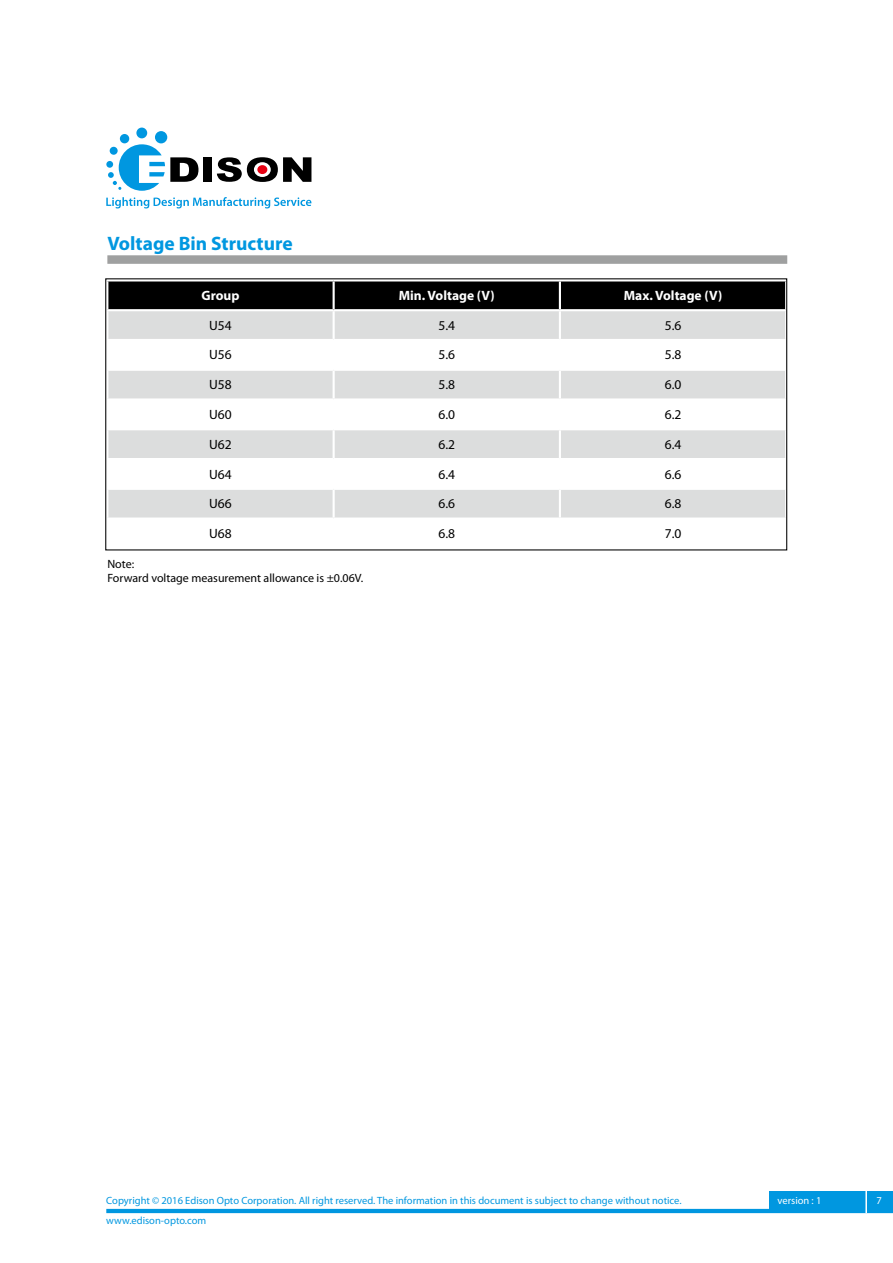
<style>
.page{position:relative;width:893px;height:1263px;background:#fff}
.page>*{position:absolute;margin:0;border:0;box-sizing:border-box;transform-origin:0 0}
.t1{font:700 19.5px "Myriad Pro";color:#0097e0}
.t2{font:13.5px "Myriad Pro";color:#000}
.t3{font:700 13.5px "Myriad Pro";color:#fff}
.t4{font:12px/14.4px "Myriad Pro";color:#000}
.t5{font:10.5px "Myriad Pro";color:#0097e0}
.t6{font:10.5px "Myriad Pro";color:#fff}
</style>
<div class="page">
<hr style="left:106px;top:1209px;width:787px;height:4px;background:#0097e0">
<div style="left:769px;top:1191px;width:124px;height:20px;background:#0097e0"></div>
<hr style="left:865px;top:1189px;width:2px;height:24px;background:#fff">
<svg style="left:106px;top:197px;width:205px;height:11px"></svg>
<div style="left:155px;top:131px;width:12px;height:12px;background:#0097e0;border-radius:50%"></div>
<div style="left:136px;top:128px;width:11px;height:10px;background:#0097e0;border-radius:50%"></div>
<div style="left:120px;top:134px;width:9px;height:9px;background:#0097e0;border-radius:50%"></div>
<div style="left:203px;top:157px;width:9px;height:25px;background:#000"></div>
<svg style="left:217px;top:157px;width:94px;height:25px"></svg>
<div style="left:257px;top:165px;width:10px;height:9px;background:#e60012;border-radius:50%"></div>
<svg style="left:108px;top:144px;width:90px;height:47px"></svg>
<div style="left:107px;top:255px;width:680px;height:9px;background:#9fa0a0"></div>
<div style="left:108px;top:281px;width:677px;height:28px;background:#000"></div>
<svg style="left:108px;top:311px;width:677px;height:206px;fill:#dcdddd"></svg>
<hr style="left:333px;top:281px;width:2px;height:28px;background:#fff">
<hr style="left:559px;top:281px;width:2px;height:28px;background:#fff">
<hr style="left:106px;top:369px;width:228px;height:2px;background:#fff">
<hr style="left:106px;top:428px;width:228px;height:2px;background:#fff">
<hr style="left:106px;top:488px;width:228px;height:2px;background:#fff">
<hr style="left:333px;top:341px;width:2px;height:28px;background:#fff">
<hr style="left:334px;top:369px;width:226px;height:2px;background:#fff">
<hr style="left:333px;top:371px;width:2px;height:27px;background:#fff">
<hr style="left:333px;top:401px;width:2px;height:27px;background:#fff">
<hr style="left:334px;top:428px;width:226px;height:2px;background:#fff">
<hr style="left:333px;top:430px;width:2px;height:28px;background:#fff">
<hr style="left:334px;top:488px;width:226px;height:2px;background:#fff">
<hr style="left:333px;top:490px;width:2px;height:27px;background:#fff">
<hr style="left:559px;top:341px;width:2px;height:28px;background:#fff">
<hr style="left:560px;top:369px;width:227px;height:2px;background:#fff">
<hr style="left:559px;top:371px;width:2px;height:27px;background:#fff">
<hr style="left:559px;top:401px;width:2px;height:27px;background:#fff">
<hr style="left:560px;top:428px;width:227px;height:2px;background:#fff">
<hr style="left:559px;top:430px;width:2px;height:28px;background:#fff">
<hr style="left:560px;top:488px;width:227px;height:2px;background:#fff">
<hr style="left:559px;top:490px;width:2px;height:27px;background:#fff">
<hr style="left:106px;top:398px;width:228px;height:3px;background:#fff">
<hr style="left:106px;top:458px;width:228px;height:2px;background:#fff">
<hr style="left:334px;top:398px;width:226px;height:3px;background:#fff">
<hr style="left:334px;top:458px;width:226px;height:2px;background:#fff">
<hr style="left:333px;top:460px;width:2px;height:28px;background:#fff">
<hr style="left:560px;top:398px;width:227px;height:3px;background:#fff">
<hr style="left:560px;top:458px;width:227px;height:2px;background:#fff">
<hr style="left:559px;top:460px;width:2px;height:28px;background:#fff">
<hr style="left:106px;top:339px;width:228px;height:2px;background:#fff">
<hr style="left:333px;top:311px;width:2px;height:28px;background:#fff">
<hr style="left:334px;top:339px;width:226px;height:2px;background:#fff">
<hr style="left:559px;top:311px;width:2px;height:28px;background:#fff">
<hr style="left:560px;top:339px;width:227px;height:2px;background:#fff">
<h1 class="t1" style="left:107px;top:231px;width:187px">Voltage Bin Structure</h1>
<p class="t3" style="left:201px;top:286px;width:40px">Group</p>
<p class="t3" style="left:399px;top:286px;width:98px">Min. Voltage (V)</p>
<p class="t3" style="left:624px;top:286px;width:100px">Max. Voltage (V)</p>
<p class="t2" style="left:209px;top:317px;width:24px">U54</p>
<p class="t2" style="left:438px;top:317px;width:18px">5.4</p>
<p class="t2" style="left:665px;top:317px;width:18px">5.6</p>
<p class="t2" style="left:209px;top:347px;width:24px">U56</p>
<p class="t2" style="left:438px;top:347px;width:18px">5.6</p>
<p class="t2" style="left:665px;top:347px;width:18px">5.8</p>
<p class="t2" style="left:209px;top:376px;width:24px">U58</p>
<p class="t2" style="left:438px;top:376px;width:18px">5.8</p>
<p class="t2" style="left:665px;top:376px;width:18px">6.0</p>
<p class="t2" style="left:209px;top:406px;width:24px">U60</p>
<p class="t2" style="left:438px;top:406px;width:18px">6.0</p>
<p class="t2" style="left:665px;top:406px;width:18px">6.2</p>
<p class="t2" style="left:209px;top:436px;width:24px">U62</p>
<p class="t2" style="left:438px;top:436px;width:18px">6.2</p>
<p class="t2" style="left:665px;top:436px;width:18px">6.4</p>
<p class="t2" style="left:209px;top:466px;width:24px">U64</p>
<p class="t2" style="left:438px;top:466px;width:18px">6.4</p>
<p class="t2" style="left:665px;top:466px;width:18px">6.6</p>
<p class="t2" style="left:209px;top:495px;width:24px">U66</p>
<p class="t2" style="left:438px;top:495px;width:18px">6.6</p>
<p class="t2" style="left:665px;top:495px;width:18px">6.8</p>
<p class="t2" style="left:209px;top:525px;width:24px">U68</p>
<p class="t2" style="left:438px;top:525px;width:18px">6.8</p>
<p class="t2" style="left:665px;top:525px;width:18px">7.0</p>
<p class="t4" style="left:107px;top:557px;width:257px">Note:<br>Forward voltage measurement allowance is ±0.06V.</p>
<p class="t5" style="left:106px;top:1193px;width:577px">Copyright © 2016 Edison Opto Corporation. All right reserved. The information in this document is subject to change without notice.</p>
<p class="t6" style="left:777px;top:1194px;width:45px">version : 1</p>
<p class="t6" style="left:877px;top:1194px;width:7px">7</p>
<p class="t5" style="left:106px;top:1214px;width:102px">www.edison-opto.com</p>
</div>
